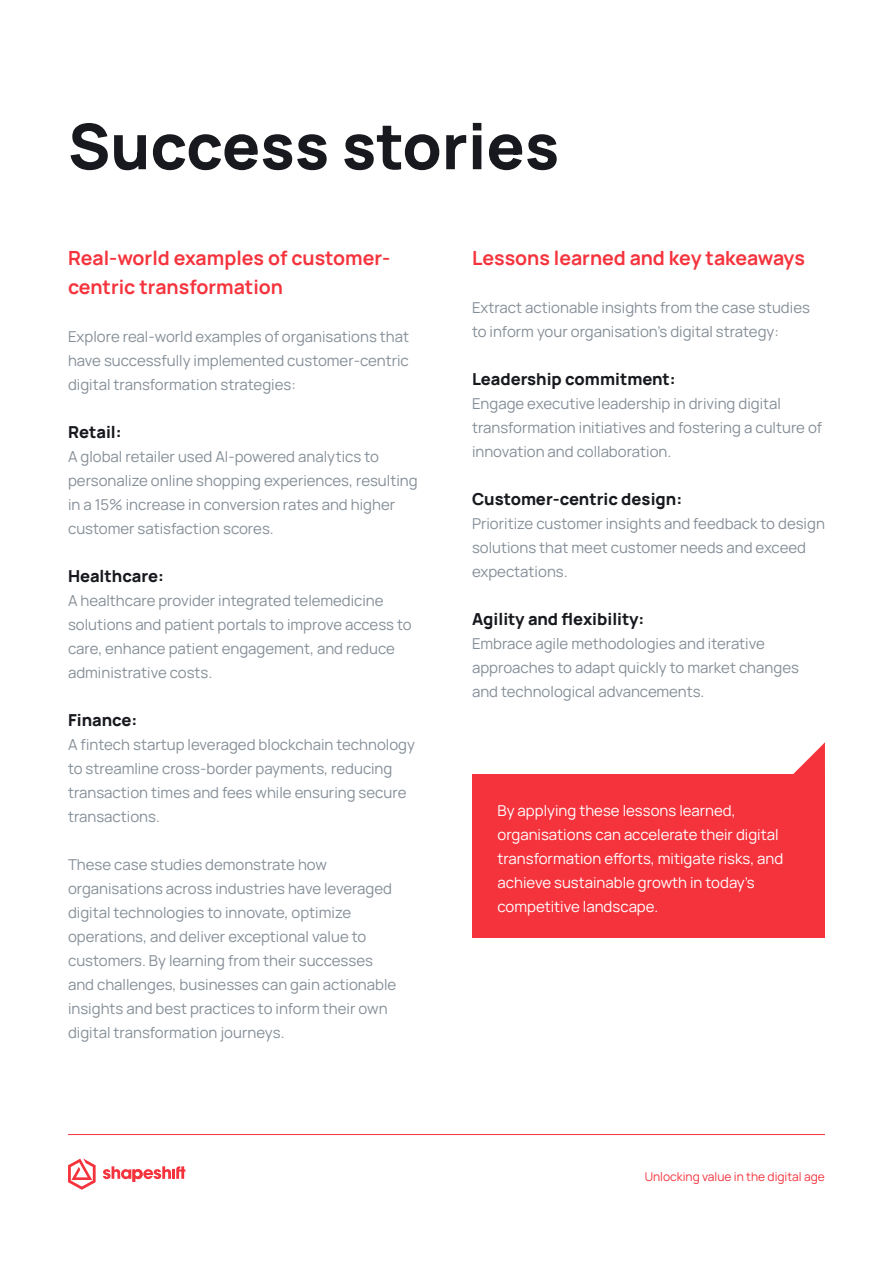
<style>
.page{position:relative;width:893px;height:1263px;background:#fff}
.page>*{position:absolute;margin:0;border:0;box-sizing:border-box;transform-origin:0 0}
.t1{font:800 63px "Manrope";color:#17191e}
.t2{font:700 19.5px/28.5px "Manrope";color:#f5333d}
.t3{font:800 16.5px "Manrope";color:#17191e}
.t4{font:15px/24px "Manrope";color:#858e97}
.t5{font:15px/24px "Manrope";color:#fff}
.t6{font:12px "Manrope";color:#f5333d}
</style>
<div class="page">
<svg style="left:103px;top:1166px;width:83px;height:16px"></svg>
<svg style="left:68px;top:1158px;width:28px;height:32px"></svg>
<div style="left:472px;top:774px;width:353px;height:163px;background:#f5333d"></div>
<svg style="left:793px;top:742px;width:32px;height:32px"></svg>
<hr style="left:68px;top:1134px;width:757px;height:1px;background:#f5333d">
<h1 class="t1" style="left:68px;top:92px;width:493px">Success stories</h1>
<h2 class="t2" style="left:68px;top:242px;width:324px">Real-world examples of customer&shy;centric transformation</h2>
<p class="t4" style="left:68px;top:323px;width:343px;text-align:justify">Explore real-world examples of organisations that have successfully implemented customer-centric digital transformation strategies:</p>
<p class="t3" style="left:68px;top:417px;width:55px">Retail:</p>
<p class="t4" style="left:68px;top:443px;width:351px">A global retailer used AI-powered analytics to personalize online shopping experiences, resulting in a 15% increase in conversion rates and higher customer satisfaction scores.</p>
<p class="t3" style="left:68px;top:561px;width:97px">Healthcare:</p>
<p class="t4" style="left:68px;top:587px;width:345px">A healthcare provider integrated telemedicine solutions and patient portals to improve access to care, enhance patient engagement, and reduce administrative costs.</p>
<p class="t3" style="left:68px;top:705px;width:71px">Finance:</p>
<p class="t4" style="left:68px;top:731px;width:348px">A fintech startup leveraged blockchain technology to streamline cross-border payments, reducing transaction times and fees while ensuring secure transactions.</p>
<p class="t4" style="left:68px;top:851px;width:330px">These case studies demonstrate how organisations across industries have leveraged digital technologies to innovate, optimize operations, and deliver exceptional value to customers. By learning from their successes and challenges, businesses can gain actionable insights and best practices to inform their own digital transformation journeys.</p>
<h2 class="t2" style="left:472px;top:242px;width:335px">Lessons learned and key takeaways</h2>
<p class="t4" style="left:472px;top:295px;width:339px">Extract actionable insights from the case studies to inform your organisation’s digital strategy:</p>
<p class="t3" style="left:472px;top:365px;width:205px">Leadership commitment:</p>
<p class="t4" style="left:472px;top:391px;width:352px">Engage executive leadership in driving digital transformation initiatives and fostering a culture of innovation and collaboration.</p>
<p class="t3" style="left:472px;top:485px;width:212px">Customer-centric design:</p>
<p class="t4" style="left:472px;top:511px;width:354px">Prioritize customer insights and feedback to design solutions that meet customer needs and exceed expectations.</p>
<p class="t3" style="left:472px;top:605px;width:174px">Agility and flexibility:</p>
<p class="t4" style="left:472px;top:631px;width:328px">Embrace agile methodologies and iterative approaches to adapt quickly to market changes and technological advancements.</p>
<p class="t5" style="left:497px;top:797px;width:287px">By applying these lessons learned, organisations can accelerate their digital transformation efforts, mitigate risks, and achieve sustainable growth in today’s competitive landscape.</p>
<p class="t6" style="left:645px;top:1167px;width:182px">Unlocking value in the digital age</p>
</div>
